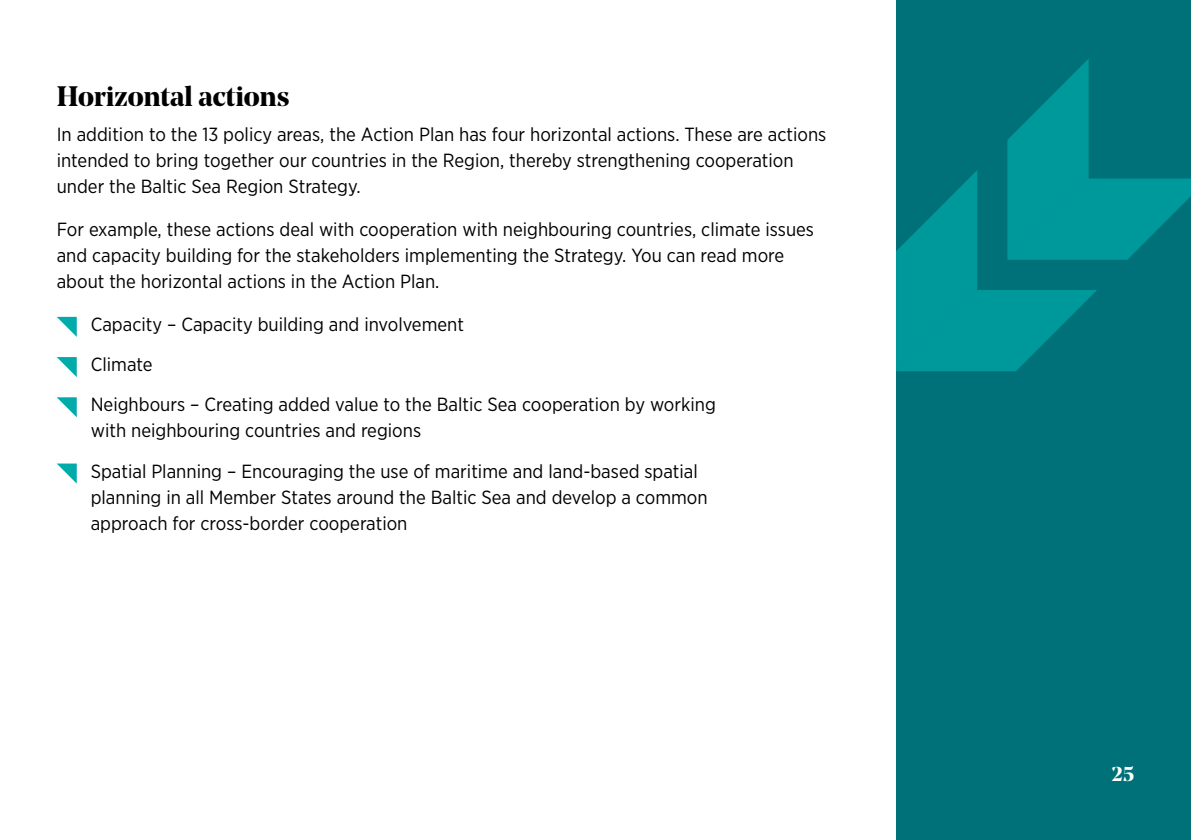
<style>
.page{position:relative;width:1191px;height:840px;background:#fff}
.page>*{position:absolute;margin:0;border:0;box-sizing:border-box;transform-origin:0 0}
.t1{font:700 28px "Noe Display";color:#000}
.t2{font:700 20px "Noe Display";color:#fff}
.Brödtext{font:19px/26px "Gotham Narrow";color:#000}
.a{font:19px/26px "Gotham Narrow";color:#000}
</style>
<div class="page">
<svg style="left:57px;top:317px;width:20px;height:20px"></svg>
<svg style="left:57px;top:357px;width:20px;height:20px"></svg>
<svg style="left:57px;top:397px;width:20px;height:20px"></svg>
<svg style="left:57px;top:463px;width:20px;height:20px"></svg>
<div style="left:896px;top:0;width:295px;height:839px;background:#007179"></div>
<svg style="left:896px;top:59px;width:295px;height:312px"></svg>
<h3 class="t1" style="left:57px;top:78px;width:234px">Horizontal actions</h3>
<p class="Brödtext" style="left:57px;top:120px;width:771px">In addition to the 13 policy areas, the Action Plan has four horizontal actions. These are actions intended to bring together our countries in the Region, thereby strengthening cooperation under the Baltic Sea Region Strategy.</p>
<p class="Brödtext" style="left:57px;top:215px;width:759px">For example, these actions deal with cooperation with neighbouring countries, climate issues and capacity building for the stakeholders implementing the Strategy. You can read more about the horizontal actions in the Action Plan.</p>
<p class="a" style="left:91px;top:311px;width:375px">Capacity – Capacity building and involvement</p>
<p class="a" style="left:91px;top:351px;width:63px">Climate</p>
<p class="a" style="left:91px;top:391px;width:627px">Neighbours – Creating added value to the Baltic Sea cooperation by working with neighbouring countries and regions</p>
<p class="a" style="left:91px;top:457px;width:618px">Spatial Planning – Encouraging the use of maritime and land-based spatial planning in all Member States around the Baltic Sea and develop a common approach for cross-border cooperation</p>
<p class="t2" style="left:1111px;top:760px;width:24px">25</p>
</div>
